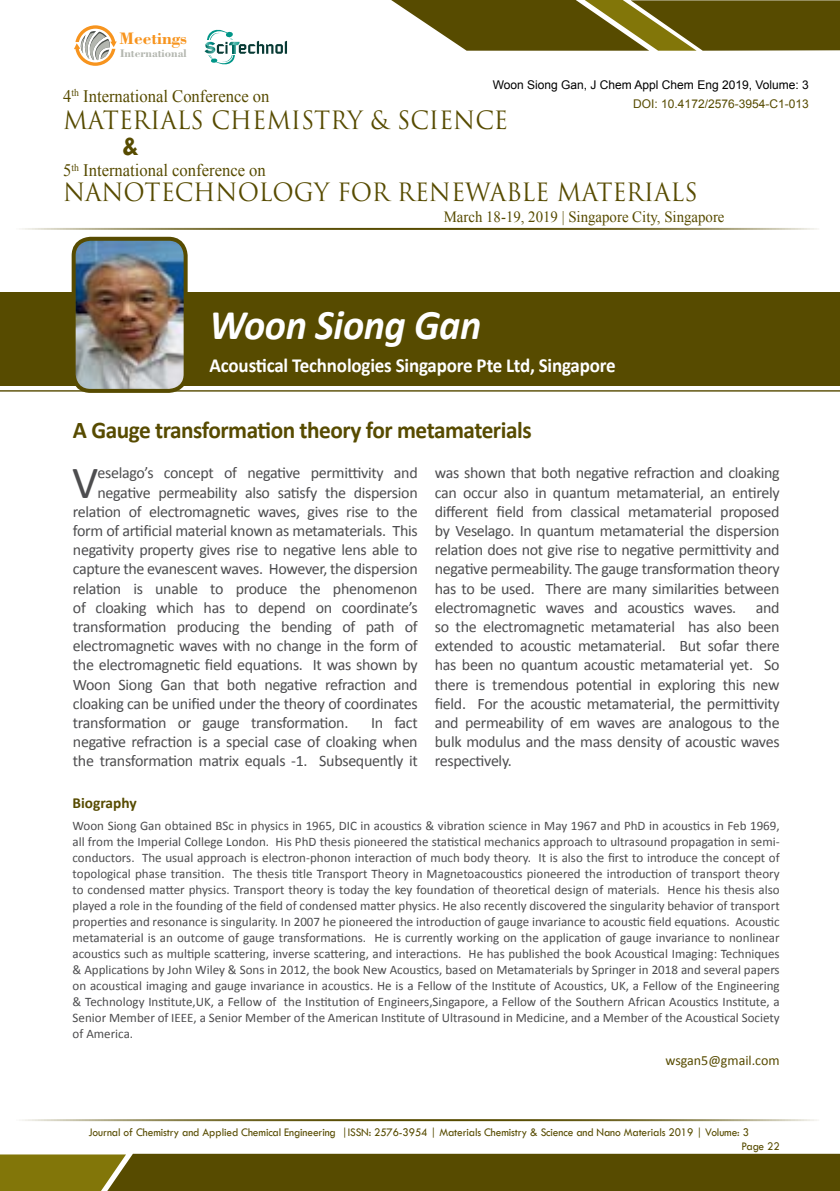
<style>
.page{position:relative;width:840px;height:1191px;background:#fff}
.page>*{position:absolute;margin:0;border:0;box-sizing:border-box;transform-origin:0 0}
.t1{font:46.2px "Calibri";color:#4d4d4f}
.t2{font:italic 700 42.4px "Calibri";letter-spacing:-.01em;color:#fff;scale:.95 1}
.t3{font:700 28px "Tw Cen";color:#574b00;scale:.95 1}
.t4{font:24.6px "Trajan Pro 3";color:#574b00;scale:.95 1}
.t5{font:700 24px "Calibri";letter-spacing:-.02em;color:#574b00}
.t6{font:700 20px "Calibri";letter-spacing:-.01em;color:#fff;scale:.95 1}
.t7{font:700 17.6px "Bodoni BT";color:#f7941e}
.t8{font:17.4px "Times New Roman";color:#574b00;scale:.95 1}
.t9{font:16px/19.2px "Calibri";letter-spacing:-.02em;color:#4d4d4f;text-align:justify}
.t10{font:15.6px "Times New Roman";color:#574b00;scale:.95 1}
.t11{font:700 15.4px "Calibri";color:#574b00}
.t12{font:14px "Calibri";color:#574b00}
.t13{font:13px/16px "Calibri";color:#4d4d4f;text-align:justify}
.t14{font:12px/14.2px "Tw Cen";letter-spacing:-.01em;color:#574b00;scale:.95 1}
.t15{font:12px "Arial";color:#000}
.t16{font:12px "Arial";color:#574b00}
.t17{font:700 11.6px "Bodoni BT";color:#b3b6af}
</style>
<div class="page">
<hr style="left:12px;top:228px;width:807px;height:2px;background:#574b00">
<hr style="left:12px;top:1119px;width:807px;height:2px;background:#574b00">
<svg style="left:391px;top:0;width:449px;height:51px;background:#706521"></svg>
<svg style="left:0;top:1154px;width:840px;height:37px;background:#5e5203"></svg>
<svg style="left:74px;top:25px;width:43px;height:41px"></svg>
<svg style="left:204px;top:30px;width:83px;height:35px"></svg>
<div style="left:0;top:292px;width:840px;height:94px;background:#574b00"></div>
<hr style="left:0;top:390px;width:840px;height:2px;background:#574b00">
<img style="left:74px;top:239px;width:112px;height:152px">
<div style="left:72px;top:237px;width:116px;height:156px;border:4px solid #574b00;border-radius:17px"></div>
<h3 class="t7" style="left:120px;top:28px;width:69px">Meetings</h3>
<p class="t17" style="left:120px;top:46px;width:68px">International</p>
<p class="t15" style="left:492px;top:77px;width:317px">Woon Siong Gan, J Chem Appl Chem Eng 2019, Volume: 3</p>
<p class="t16" style="left:633px;top:96px;width:177px">DOI: 10.4172/2576-3954-C1-013</p>
<h3 class="t8" style="left:63px;top:84px;width:219px">4<sup>th</sup> International Conference on</h3>
<h3 class="t4" style="left:63px;top:103px;width:469px">MATERIALS CHEMISTRY &amp; SCIENCE</h3>
<h3 class="t3" style="left:122px;top:129px;width:19px">&amp;</h3>
<h3 class="t8" style="left:63px;top:159px;width:215px">5<sup>th</sup> International conference on</h3>
<h3 class="t4" style="left:63px;top:176px;width:669px">NANOTECHNOLOGY FOR RENEWABLE MATERIALS</h3>
<p class="t10" style="left:444px;top:206px;width:297px">March 18-19, 2019 | Singapore City, Singapore</p>
<h2 class="t2" style="left:210px;top:298px;width:287px">Woon Siong Gan</h2>
<h3 class="t6" style="left:210px;top:352px;width:429px">Acoustical Technologies Singapore Pte Ltd, Singapore</h3>
<h3 class="t5" style="left:73px;top:415px;width:460px">A Gauge transformation theory for metamaterials</h3>
<h1 class="t1" style="left:72px;top:453px;width:28px">V</h1>
<p class="t9" style="left:97px;top:463px;width:322px">eselago’s concept of negative permittivity and</p>
<p class="t9" style="left:97px;top:483px;width:322px">negative permeability also satisfy the dispersion</p>
<p class="t9" style="left:73px;top:502px;width:346px">relation of electromagnetic waves, gives rise to the</p>
<p class="t9" style="left:73px;top:521px;width:346px">form of artificial material known as metamaterials. This</p>
<p class="t9" style="left:73px;top:540px;width:346px">negativity property gives rise to negative lens able to</p>
<p class="t9" style="left:73px;top:559px;width:346px">capture the evanescent waves. However, the dispersion</p>
<p class="t9" style="left:73px;top:579px;width:346px">relation is unable to produce the phenomenon</p>
<p class="t9" style="left:73px;top:598px;width:346px">of cloaking which has to depend on coordinate’s</p>
<p class="t9" style="left:73px;top:617px;width:346px">transformation producing the bending of path of</p>
<p class="t9" style="left:73px;top:636px;width:346px">electromagnetic waves with no change in the form of</p>
<p class="t9" style="left:73px;top:655px;width:346px">the electromagnetic field equations. It was shown by</p>
<p class="t9" style="left:73px;top:675px;width:346px">Woon Siong Gan that both negative refraction and</p>
<p class="t9" style="left:73px;top:694px;width:346px">cloaking can be unified under the theory of coordinates</p>
<p class="t9" style="left:73px;top:713px;width:277px">transformation or gauge transformation.</p>
<p class="t9" style="left:73px;top:713px;width:346px;text-indent:298px">In fact negative refraction is a special case of cloaking when the transformation matrix equals -1. Subsequently it</p>
<p class="t9" style="left:435px;top:463px;width:346px">was shown that both negative refraction and cloaking can occur also in quantum metamaterial, an entirely different field from classical metamaterial proposed by Veselago. In quantum metamaterial the dispersion relation does not give rise to negative permittivity and negative permeability. The gauge transformation theory has to be used. There are many similarities between electromagnetic waves and acoustics waves. and so the electromagnetic metamaterial has also been extended to acoustic metamaterial. But sofar there has been no quantum acoustic metamaterial yet. So there is tremendous potential in exploring this new field. For the acoustic metamaterial, the permittivity and permeability of em waves are analogous to the bulk modulus and the mass density of acoustic waves respectively.</p>
<p class="t11" style="left:73px;top:793px;width:66px">Biography</p>
<p class="t13" style="left:73px;top:818px;width:708px">Woon Siong Gan obtained BSc in physics in 1965, DIC in acoustics &amp; vibration science in May 1967 and PhD in acoustics in Feb 1969, all from the Imperial College London. His PhD thesis pioneered the statistical mechanics approach to ultrasound propagation in semi&shy;conductors. The usual approach is electron-phonon interaction of much body theory. It is also the first to introduce the concept of topological phase transition. The thesis title Transport Theory in Magnetoacoustics pioneered the introduction of transport theory to condensed matter physics. Transport theory is today the key foundation of theoretical design of materials. Hence his thesis also played a role in the founding of the field of condensed matter physics. He also recently discovered the singularity behavior of transport properties and resonance is singularity. In 2007 he pioneered the introduction of gauge invariance to acoustic field equations. Acoustic metamaterial is an outcome of gauge transformations. He is currently working on the application of gauge invariance to nonlinear acoustics such as multiple scattering, inverse scattering, and interactions. He has published the book Acoustical Imaging: Techniques &amp; Applications by John Wiley &amp; Sons in 2012, the book New Acoustics, based on Metamaterials by Springer in 2018 and several papers on acoustical imaging and gauge invariance in acoustics. He is a Fellow of the Institute of Acoustics, UK, a Fellow of the Engineering &amp; Technology Institute,UK, a Fellow of the Institution of Engineers,Singapore, a Fellow of the Southern African Acoustics Institute, a Senior Member of IEEE, a Senior Member of the American Institute of Ultrasound in Medicine, and a Member of the Acoustical Society of America.</p>
<p class="t12" style="left:665px;top:1051px;width:116px">wsgan5@gmail.com</p>
<p class="t14" style="left:741px;top:1125px;width:42px;text-indent:-653px">Journal of Chemistry and Applied Chemical Engineering |ISSN: 2576-3954 | Materials Chemistry &amp; Science and Nano Materials 2019 | Volume: 3<br>Page 22</p>
</div>
